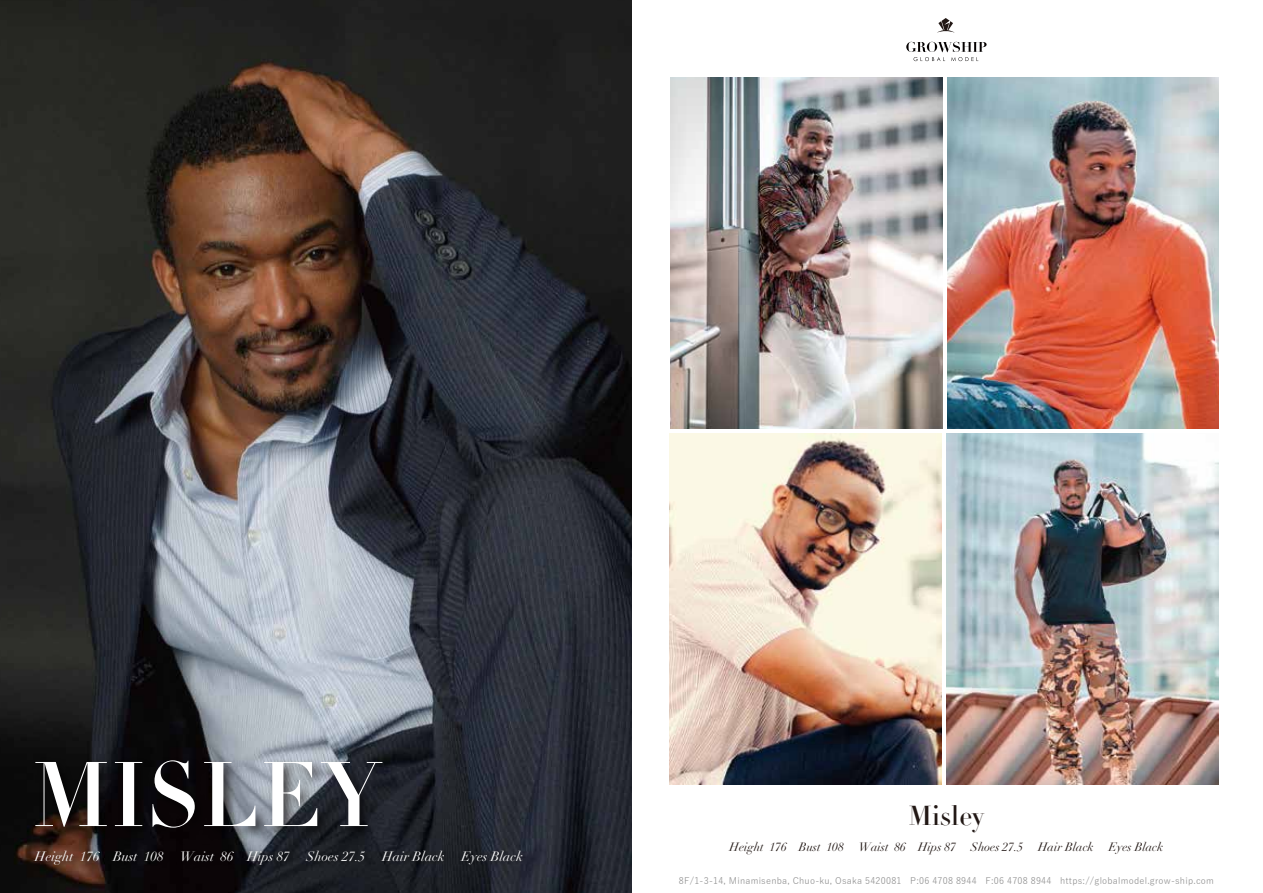
<style>
.page{position:relative;width:1263px;height:893px;background:#fff}
.page>*{position:absolute;margin:0;border:0;box-sizing:border-box;transform-origin:0 0}
.t1{font:90px "Didot LT Pro Headline";color:#fff}
.t2{font:27px "Didot LT Pro Headline";color:#221815}
.t3{font:italic 13.5px "Didot LT Pro";color:#fff}
.t4{font:italic 12px "Didot LT Pro";color:#221815}
.t5{font:9px "Yu Gothic";letter-spacing:.025em;color:#898989}
</style>
<div class="page">
<img style="left:0;top:0;width:631px;height:893px">
<img style="left:670px;top:78px;width:272px;height:350px">
<img style="left:947px;top:78px;width:272px;height:350px">
<img style="left:669px;top:433px;width:272px;height:351px">
<img style="left:947px;top:433px;width:271px;height:351px">
<img style="left:23px;top:740px;width:591px;height:132px">
<img style="left:29px;top:845px;width:581px;height:32px">
<svg style="left:937px;top:18px;width:18px;height:15px"></svg>
<svg style="left:906px;top:42px;width:80px;height:19px"></svg>
<h1 class="t1" style="left:32px;top:739px;width:352px">MISLEY</h1>
<h3 class="t3" style="left:35px;top:848px;width:489px">Height 176 Bust 108 Waist 86 Hips 87 Shoes 27.5 Hair Black Eyes Black</h3>
<h2 class="t2" style="left:908px;top:799px;width:78px">Misley</h2>
<h3 class="t4" style="left:729px;top:839px;width:435px">Height 176 Bust 108 Waist 86 Hips 87 Shoes 27.5 Hair Black Eyes Black</h3>
<p class="t5" style="left:679px;top:872px;width:536px">8F/1-3-14, Minamisenba, Chuo-ku, Osaka 5420081 P:06 4708 8944 F:06 4708 8944 https://globalmodel.grow-ship.com</p>
</div>
